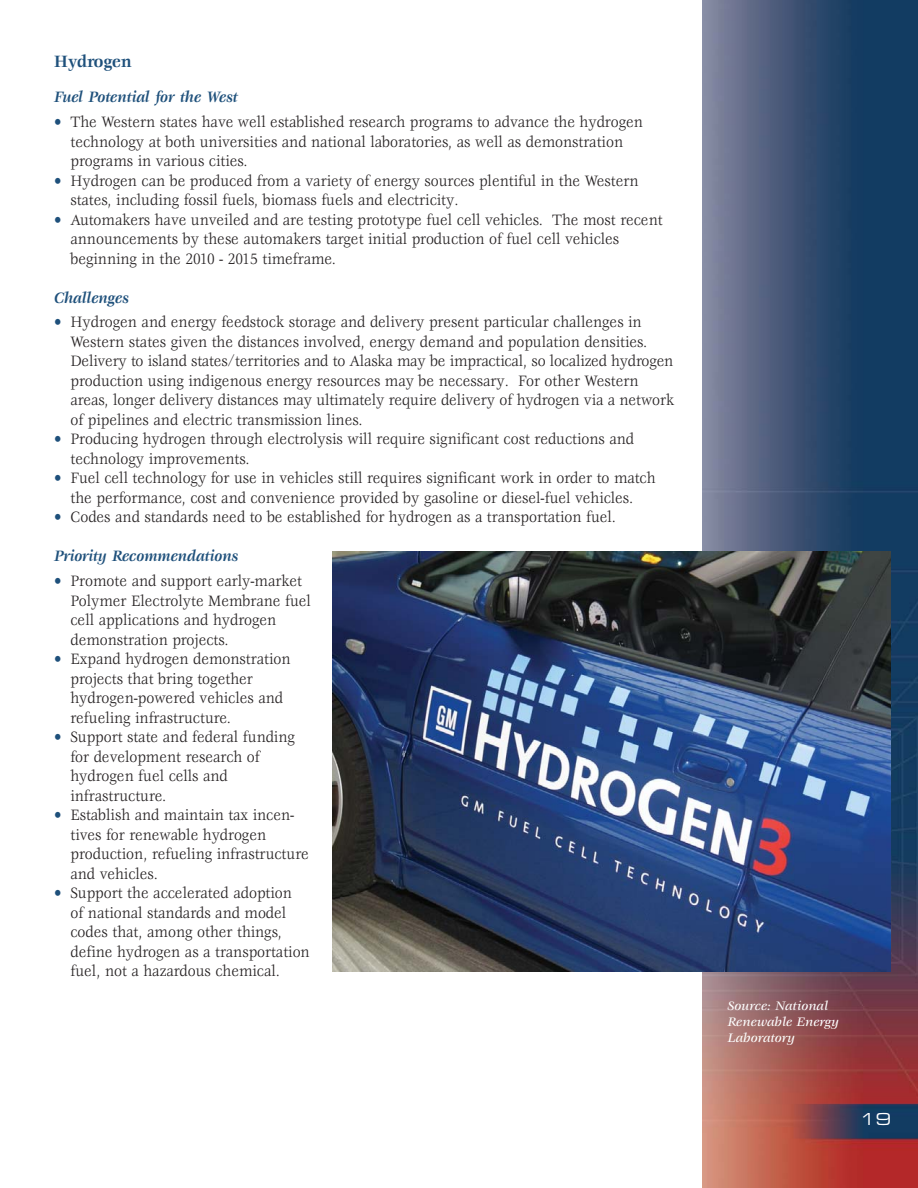
<style>
.page{position:relative;width:918px;height:1188px;background:#fff}
.page>*{position:absolute;margin:0;border:0;box-sizing:border-box;transform-origin:0 0}
.t1{font:700 18px "Veljovic";color:#1e507b;scale:.9 1}
.t2{font:18px "Eurostile Extended Roman DTC";color:#fff}
.t3{font:16.5px/19.5px "Veljovic";color:#231f20;scale:.9 1}
.t4{font:italic 700 16.5px "Veljovic";color:#1e507b;scale:.9 1}
.t5{font:italic 500 13.5px/16.2px "Veljovic";color:#fff}
.s1{color:#1e507b}
</style>
<div class="page">
<img style="left:702px;top:0;width:216px;height:1188px">
<img style="left:333px;top:551px;width:558px;height:420px">
<p class="t1" style="left:54px;top:54px;width:88px">Hydrogen</p>
<p class="t4" style="left:54px;top:90px;width:206px">Fuel Potential for the West</p>
<p class="t3" style="left:70px;top:113px;width:638px;text-indent:-16px"><span class="s1">•</span> The Western states have well established research programs to advance the hydrogen technology at both universities and national laboratories, as well as demonstration programs in various cities.</p>
<p class="t3" style="left:70px;top:172px;width:633px;text-indent:-16px"><span class="s1">•</span> Hydrogen can be produced from a variety of energy sources plentiful in the Western states, including fossil fuels, biomass fuels and electricity.</p>
<p class="t3" style="left:70px;top:211px;width:659px;text-indent:-16px"><span class="s1">•</span> Automakers have unveiled and are testing prototype fuel cell vehicles. The most recent announcements by these automakers target initial production of fuel cell vehicles beginning in the 2010 - 2015 timeframe.</p>
<p class="t4" style="left:54px;top:291px;width:85px">Challenges</p>
<p class="t3" style="left:70px;top:314px;width:673px;text-indent:-16px"><span class="s1">•</span> Hydrogen and energy feedstock storage and delivery present particular challenges in Western states given the distances involved, energy demand and population densities.<br>Delivery to island states/territories and to Alaska may be impractical, so localized hydrogen production using indigenous energy resources may be necessary. For other Western areas, longer delivery distances may ultimately require delivery of hydrogen via a network of pipelines and electric transmission lines.</p>
<p class="t3" style="left:70px;top:431px;width:628px;text-indent:-16px"><span class="s1">•</span> Producing hydrogen through electrolysis will require significant cost reductions and technology improvements.</p>
<p class="t3" style="left:54px;top:470px;width:670px;text-align:center"><span class="s1">•</span> Fuel cell technology for use in vehicles still requires significant work in order to match the performance, cost and convenience provided by gasoline or diesel-fuel vehicles.</p>
<p class="t3" style="left:54px;top:509px;width:626px"><span class="s1">•</span> Codes and standards need to be established for hydrogen as a transportation fuel.</p>
<p class="t4" style="left:54px;top:550px;width:206px">Priority Recommendations</p>
<p class="t3" style="left:70px;top:573px;width:269px;text-indent:-16px"><span class="s1">•</span> Promote and support early-market<br>Polymer Electrolyte Membrane fuel cell applications and hydrogen demonstration projects.</p>
<p class="t3" style="left:70px;top:651px;width:246px;text-indent:-16px"><span class="s1">•</span> Expand hydrogen demonstration projects that bring together hydrogen-powered vehicles and refueling infrastructure.</p>
<p class="t3" style="left:70px;top:729px;width:251px;text-indent:-16px"><span class="s1">•</span> Support state and federal funding for development research of hydrogen fuel cells and infrastructure.</p>
<p class="t3" style="left:70px;top:807px;width:266px;text-indent:-16px"><span class="s1">•</span> Establish and maintain tax incen&shy;tives for renewable hydrogen production, refueling infrastructure and vehicles.</p>
<p class="t3" style="left:70px;top:885px;width:267px;text-indent:-16px"><span class="s1">•</span> Support the accelerated adoption<br>of national standards and model codes that, among other things, define hydrogen as a transportation fuel, not a hazardous chemical.</p>
<p class="t5" style="left:728px;top:999px;width:113px">Source: National<br>Renewable Energy<br>Laboratory</p>
<p class="t2" style="left:861px;top:1113px;width:32px">19</p>
</div>
